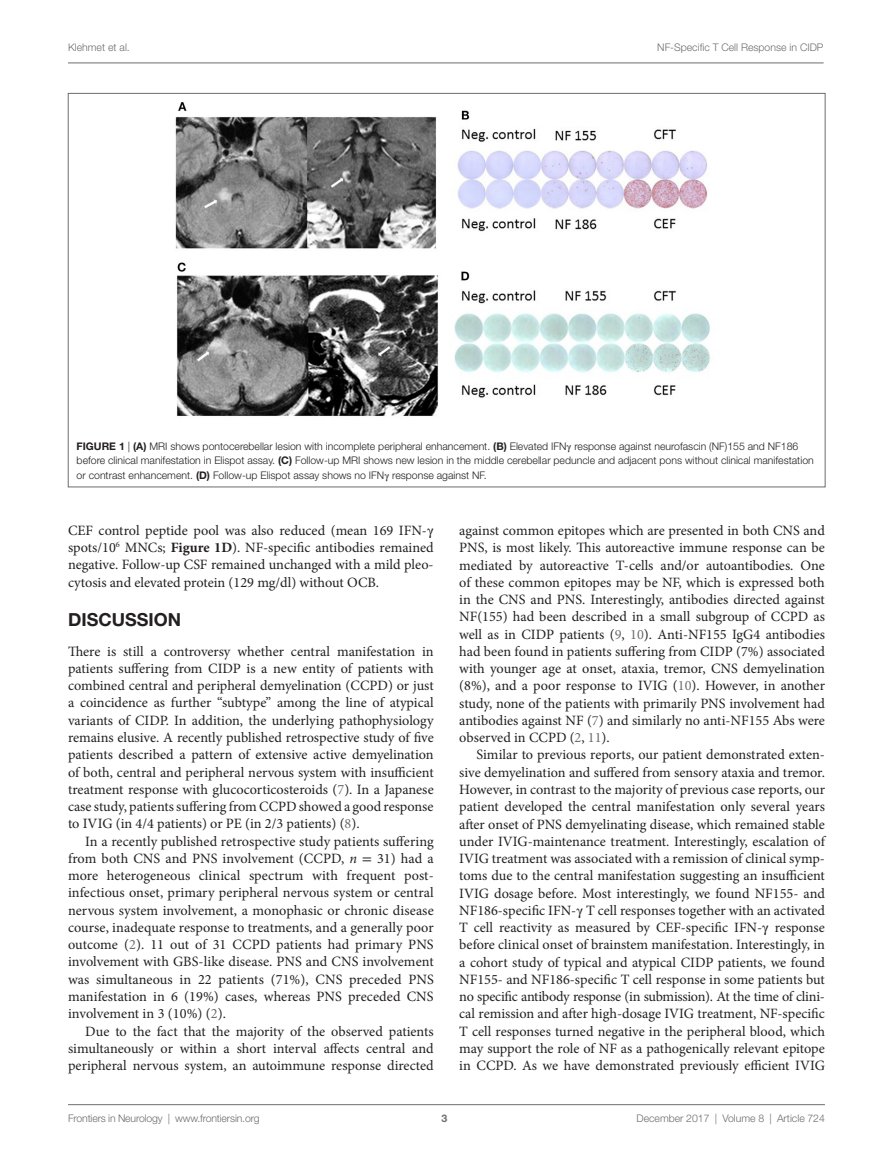
<style>
.page{position:relative;width:893px;height:1170px;background:#fff}
.page>*{position:absolute;margin:0;border:0;box-sizing:border-box;transform-origin:0 0}
.t1{font:700 18px "Helvetica Neue LT Std";color:#231f20}
.t2{font:14.25px/17.2px "Minion Pro";color:#231f20;text-align:justify}
.t3{font:300 10.5px/14.2px "Helvetica Neue LT Std";color:#231f20}
.t4{font:300 10.5px "Helvetica Neue LT Std";color:#6c6d70}
.t5{font:700 10.5px "Helvetica Neue LT Std";color:#6c6d70}
.s1{font-weight:700}
.s2{font-family:"STIX General";font-weight:400}
.s3{font-family:"STIX General"}
.s4{color:#6c6d70}
.s5{font-style:italic}
</style>
<div class="page">
<img style="left:175px;top:102px;width:535px;height:314px">
<hr style="left:68px;top:1104px;width:757px;height:1px;background:#6c6d70">
<hr style="left:68px;top:63px;width:755px;height:1px;background:#6c6d70">
<p class="t4" style="left:68px;top:41px;width:63px">Klehmet et al.</p>
<p class="t4" style="left:657px;top:41px;width:168px">NF-Specific T Cell Response in CIDP</p>
<p class="t3" style="left:77px;top:439px;width:739px"><span class="s1">FIGURE 1</span> | <span class="s1">(A)</span> MRI shows pontocerebellar lesion with incomplete peripheral enhancement. <span class="s1">(B)</span> Elevated IFN<span class="s2">γ</span> response against neurofascin (NF)155 and NF186 before clinical manifestation in Elispot assay. <span class="s1">(C)</span> Follow-up MRI shows new lesion in the middle cerebellar peduncle and adjacent pons without clinical manifestation or contrast enhancement. <span class="s1">(D)</span> Follow-up Elispot assay shows no IFN<span class="s2">γ</span> response against NF.</p>
<p class="t2" style="left:68px;top:521px;width:367px">CEF control peptide pool was also reduced (mean 169 IFN-<span class="s3">γ </span>spots/10<sup>6</sup> MNCs; <span class="s1">Figure 1D</span>). NF-specific antibodies remained negative. Follow-up CSF remained unchanged with a mild pleo&shy;cytosis and elevated protein (129 mg/dl) without OCB.</p>
<p class="t1" style="left:68px;top:608px;width:115px">DISCUSSION</p>
<p class="t2" style="left:68px;top:642px;width:367px">There is still a controversy whether central manifestation in patients suffering from CIDP is a new entity of patients with combined central and peripheral demyelination (CCPD) or just a coincidence as further “subtype” among the line of atypical variants of CIDP. In addition, the underlying pathophysiology remains elusive. A recently published retrospective study of five patients described a pattern of extensive active demyelination of both, central and peripheral nervous system with insufficient treatment response with glucocorticosteroids (<span class="s4">7</span>). In a Japanese case study, patients suffering from CCPD showed a good response to IVIG (in 4/4 patients) or PE (in 2/3 patients) (<span class="s4">8</span>).</p>
<p class="t2" style="left:68px;top:832px;width:367px;text-indent:17px">In a recently published retrospective study patients suffering from both CNS and PNS involvement (CCPD, <span class="s5">n</span> <span class="s3">=</span> 31) had a more heterogeneous clinical spectrum with frequent post&shy;infectious onset, primary peripheral nervous system or central nervous system involvement, a monophasic or chronic disease course, inadequate response to treatments, and a generally poor outcome (<span class="s4">2</span>). 11 out of 31 CCPD patients had primary PNS involvement with GBS-like disease. PNS and CNS involvement was simultaneous in 22 patients (71%), CNS preceded PNS manifestation in 6 (19%) cases, whereas PNS preceded CNS involvement in 3 (10%) (<span class="s4">2</span>).</p>
<p class="t2" style="left:68px;top:1022px;width:367px;text-indent:17px">Due to the fact that the majority of the observed patients simultaneously or within a short interval affects central and peripheral nervous system, an autoimmune response directed</p>
<p class="t2" style="left:459px;top:522px;width:367px">against common epitopes which are presented in both CNS and PNS, is most likely. This autoreactive immune response can be mediated by autoreactive T-cells and/or autoantibodies. One of these common epitopes may be NF, which is expressed both in the CNS and PNS. Interestingly, antibodies directed against NF(155) had been described in a small subgroup of CCPD as well as in CIDP patients (<span class="s4">9</span>, <span class="s4">10</span>). Anti-NF155 IgG4 antibodies had been found in patients suffering from CIDP (7%) associated with younger age at onset, ataxia, tremor, CNS demyelination (8%), and a poor response to IVIG (<span class="s4">10</span>). However, in another study, none of the patients with primarily PNS involvement had antibodies against NF (<span class="s4">7</span>) and similarly no anti-NF155 Abs were observed in CCPD (<span class="s4">2</span>, <span class="s4">11</span>).</p>
<p class="t2" style="left:459px;top:746px;width:367px;text-indent:17px">Similar to previous reports, our patient demonstrated exten&shy;sive demyelination and suffered from sensory ataxia and tremor.<br>However, in contrast to the majority of previous case reports, our patient developed the central manifestation only several years after onset of PNS demyelinating disease, which remained stable under IVIG-maintenance treatment. Interestingly, escalation of IVIG treatment was associated with a remission of clinical symp&shy;toms due to the central manifestation suggesting an insufficient IVIG dosage before. Most interestingly, we found NF155- and NF186-specific IFN-<span class="s3">γ</span> T cell responses together with an activated T cell reactivity as measured by CEF-specific IFN-<span class="s3">γ</span> response before clinical onset of brainstem manifestation. Interestingly, in a cohort study of typical and atypical CIDP patients, we found NF155- and NF186-specific T cell response in some patients but no specific antibody response (in submission). At the time of clini&shy;cal remission and after high-dosage IVIG treatment, NF-specific T cell responses turned negative in the peripheral blood, which may support the role of NF as a pathogenically relevant epitope in CCPD. As we have demonstrated previously efficient IVIG</p>
<p class="t4" style="left:68px;top:1111px;width:193px">Frontiers in Neurology | www.frontiersin.org</p>
<p class="t4" style="left:636px;top:1111px;width:190px">December 2017 | Volume 8 | Article 724</p>
<p class="t5" style="left:441px;top:1111px;width:7px">3</p>
</div>
